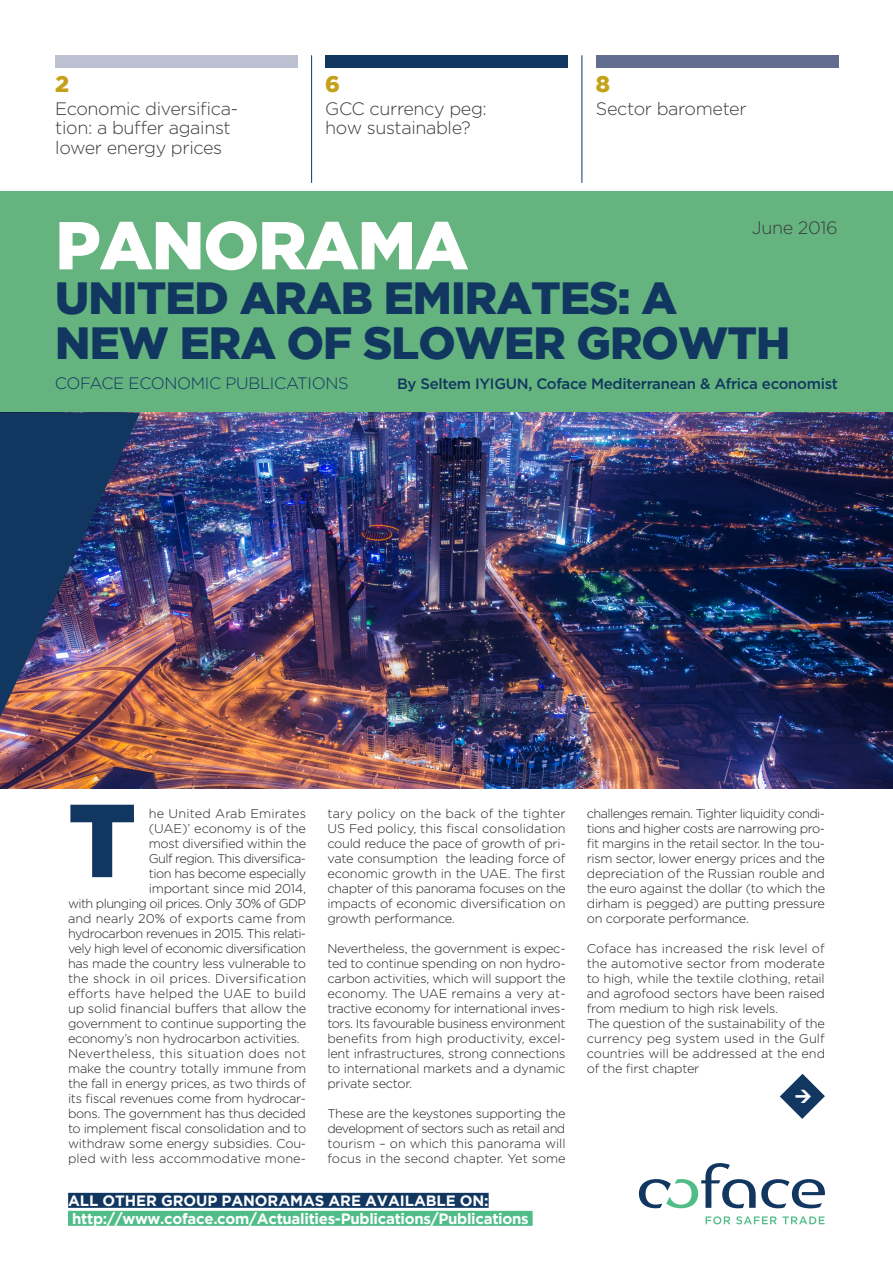
<style>
.page{position:relative;width:893px;height:1263px;background:#fff}
.page>*{position:absolute;margin:0;border:0;box-sizing:border-box;transform-origin:0 0}
.t1{font:900 103.5px "Gotham";color:#113761}
.t2{font:900 67.5px "Gotham";letter-spacing:-.02em;color:#fff}
.t3{font:900 45px/45px "Gotham";letter-spacing:-.02em;color:#113761}
.t4{font:900 22.5px "Gotham";color:#c3a119}
.t5{font:300 18px/19.5px "Gotham";letter-spacing:-.02em;color:#393d40}
.t6{font:300 16.5px "Gotham";letter-spacing:-.02em;color:#113761}
.t7{font:700 15px "Gotham";letter-spacing:-.02em;color:#fff}
.t8{font:500 15px "Gotham";letter-spacing:-.02em;color:#113761}
.Texte_courant{font:300 12.75px/15px "Gotham";letter-spacing:-.02em;color:#231f20;text-align:justify}
.Texte_courant-2{font:300 12.75px "Gotham";letter-spacing:-.04em;color:#231f20}
.Texte_courant-3{font:300 12.75px "Gotham";letter-spacing:-.045em;color:#231f20}
.Texte_courant-4{font:300 12.75px "Gotham";letter-spacing:.01em;color:#231f20}
.Texte_courant-5{font:300 12.75px "Gotham";letter-spacing:.015em;color:#231f20}
.Texte_courant-6{font:300 12.75px "Gotham";color:#231f20}
</style>
<div class="page">
<div style="left:0;top:191px;width:893px;height:221px;background:#65b37e"></div>
<img style="left:0;top:412px;width:893px;height:377px">
<div style="left:55px;top:55px;width:243px;height:13px;background:#bec1d2"></div>
<div style="left:596px;top:55px;width:242px;height:13px;background:#636d8f"></div>
<hr style="left:311px;top:55px;width:1px;height:128px;background:#113761">
<div style="left:325px;top:55px;width:243px;height:13px;background:#113761"></div>
<hr style="left:581px;top:55px;width:1px;height:128px;background:#113761">
<svg style="left:639px;top:1163px;width:186px;height:45px"></svg>
<svg style="left:706px;top:1216px;width:24px;height:8px"></svg>
<svg style="left:736px;top:1216px;width:89px;height:8px"></svg>
<img style="left:0;top:412px;width:140px;height:306px">
<div style="left:68px;top:1193px;width:421px;height:15px;background:#113761"></div>
<div style="left:68px;top:1211px;width:465px;height:15px;background:#50bd88"></div>
<svg style="left:780px;top:1074px;width:45px;height:45px"></svg>
<p class="t4" style="left:55px;top:71px;width:16px">2</p>
<p class="t5" style="left:55px;top:98px;width:184px">Economic diversifica&shy;tion: a buffer against lower energy prices</p>
<p class="t4" style="left:325px;top:71px;width:16px">6</p>
<p class="t5" style="left:325px;top:98px;width:163px">GCC currency peg:</p>
<p class="t5" style="left:325px;top:118px;width:147px">how sustainable?</p>
<p class="t4" style="left:596px;top:71px;width:16px">8</p>
<p class="t5" style="left:596px;top:98px;width:152px">Sector barometer</p>
<p class="t2" style="left:55px;top:206px;width:415px">PANORAMA</p>
<p class="t3" style="left:55px;top:275px;width:737px">UNITED ARAB EMIRATES: A<br>NEW ERA OF SLOWER GROWTH</p>
<p class="t5" style="left:752px;top:218px;width:87px">June 2016</p>
<p class="t6" style="left:55px;top:373px;width:295px">COFACE ECONOMIC PUBLICATIONS</p>
<p class="t8" style="left:397px;top:375px;width:442px">By Seltem IYIGUN, Coface Mediterranean &amp; Africa economist</p>
<p class="t1" style="left:68px;top:781px;width:70px">T</p>
<p class="Texte_courant-4" style="left:149px;top:806px;width:159px">he United Arab Emirates</p>
<p class="Texte_courant" style="left:149px;top:821px;width:159px">(UAE)’ economy is of the</p>
<p class="Texte_courant" style="left:149px;top:836px;width:159px">most diversified within the</p>
<p class="Texte_courant-3" style="left:149px;top:851px;width:159px">Gulf region. This diversifica-</p>
<p class="Texte_courant" style="left:149px;top:866px;width:159px">tion has become especially</p>
<p class="Texte_courant" style="left:149px;top:881px;width:159px">important since mid 2014,</p>
<p class="Texte_courant-3" style="left:68px;top:896px;width:240px">with plunging oil prices. Only 30% of GDP</p>
<p class="Texte_courant-6" style="left:68px;top:911px;width:240px">and nearly 20% of exports came from</p>
<p class="Texte_courant-2" style="left:68px;top:926px;width:240px">hydrocarbon revenues in 2015. This relati-</p>
<p class="Texte_courant-2" style="left:68px;top:941px;width:239px">vely high level of economic diversification</p>
<p class="Texte_courant" style="left:68px;top:956px;width:239px">has made the country less vulnerable to</p>
<p class="Texte_courant-4" style="left:68px;top:971px;width:240px">the shock in oil prices. Diversification</p>
<p class="Texte_courant-5" style="left:68px;top:986px;width:240px">efforts have helped the UAE to build</p>
<p class="Texte_courant" style="left:68px;top:1001px;width:240px">up solid financial buffers that allow the</p>
<p class="Texte_courant" style="left:68px;top:1016px;width:240px">government to continue supporting the</p>
<p class="Texte_courant" style="left:68px;top:1031px;width:233px">economy’s non hydrocarbon activities.</p>
<p class="Texte_courant" style="left:68px;top:1046px;width:240px">Nevertheless, this situation does not make the country totally immune from the fall in energy prices, as two thirds of its fiscal revenues come from hydrocar&shy;bons. The government has thus decided to implement fiscal consolidation and to withdraw some energy subsidies. Cou&shy;pled with less accommodative mone-</p>
<p class="Texte_courant" style="left:327px;top:806px;width:240px">tary policy on the back of the tighter US Fed policy, this fiscal consolidation could reduce the pace of growth of pri&shy;vate consumption the leading force of economic growth in the UAE. The first chapter of this panorama focuses on the impacts of economic diversification on growth performance.</p>
<p class="Texte_courant" style="left:327px;top:941px;width:240px">Nevertheless, the government is expec&shy;ted to continue spending on non hydro&shy;carbon activities, which will support the economy. The UAE remains a very at&shy;tractive economy for international inves&shy;tors. Its favourable business environment benefits from high productivity, excel&shy;lent infrastructures, strong connections to international markets and a dynamic private sector.</p>
<p class="Texte_courant" style="left:327px;top:1106px;width:240px">These are the keystones supporting the development of sectors such as retail and tourism – on which this panorama will focus in the second chapter. Yet some</p>
<p class="t7" style="left:68px;top:1192px;width:422px">ALL OTHER GROUP PANORAMAS ARE AVAILABLE ON:</p>
<p class="t7" style="left:72px;top:1210px;width:458px">http://www.coface.com/Actualities-Publications/Publications</p>
<p class="Texte_courant" style="left:587px;top:806px;width:240px">challenges remain. Tighter liquidity condi&shy;tions and higher costs are narrowing pro&shy;fit margins in the retail sector. In the tou&shy;rism sector, lower energy prices and the depreciation of the Russian rouble and the euro against the dollar (to which the dirham is pegged) are putting pressure on corporate performance.</p>
<p class="Texte_courant" style="left:587px;top:941px;width:240px">Coface has increased the risk level of the automotive sector from moderate to high, while the textile clothing, retail and agrofood sectors have been raised from medium to high risk levels.</p>
<p class="Texte_courant" style="left:587px;top:1016px;width:240px">The question of the sustainability of the currency peg system used in the Gulf countries will be addressed at the end of the first chapter</p>
</div>
